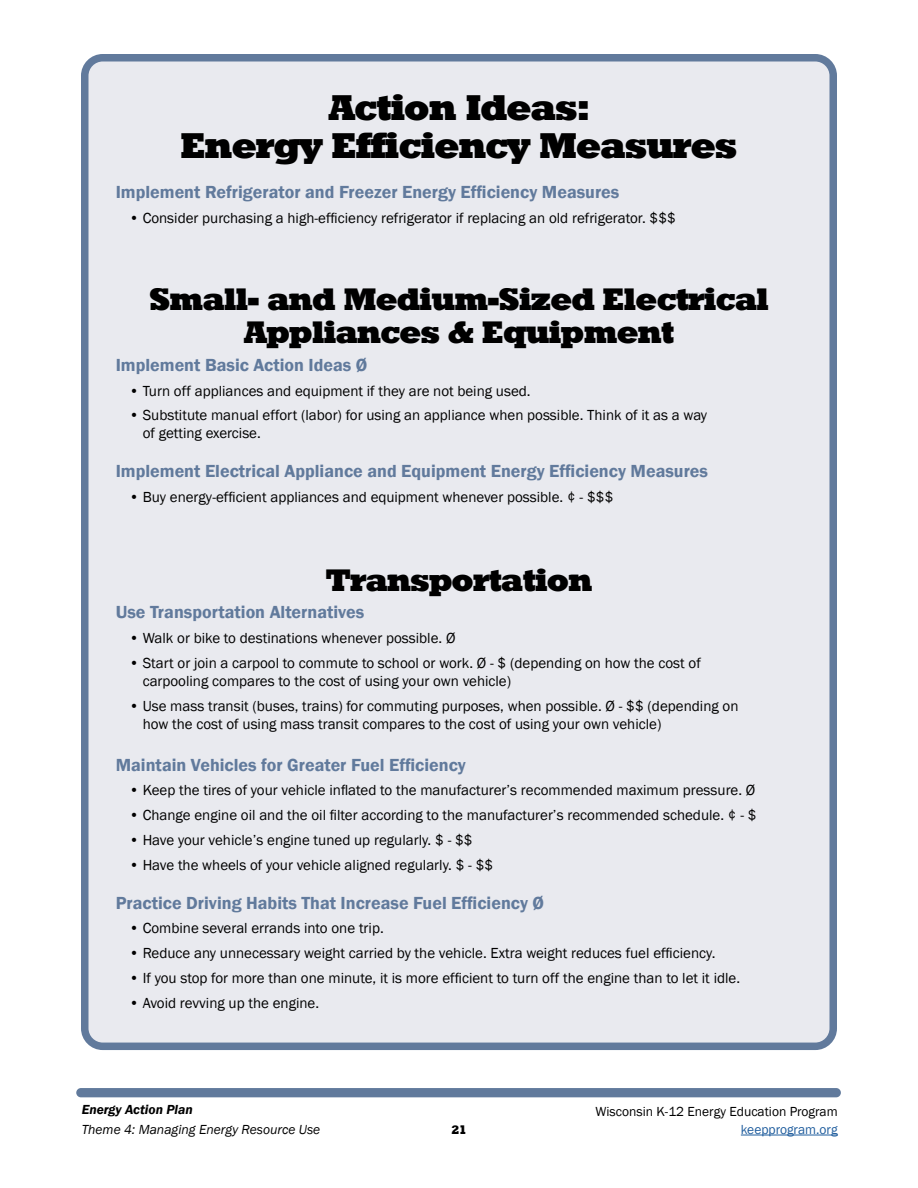
<style>
.page{position:relative;width:918px;height:1188px;background:#fff}
.page>*{position:absolute;margin:0;border:0;box-sizing:border-box;transform-origin:0 0}
.t1{font:34.5px/37.5px "Roland";color:#000;text-align:center}
.t2{font:30px/33px "Roland";color:#000;text-align:center}
.t3{font:600 18px "Franklin Gothic";color:#617a9c}
.t4{font:15px/18px "Franklin Gothic";color:#000}
.t5{font:13.5px "Franklin Gothic";color:#000}
.t6{font:italic 13.5px "Franklin Gothic";color:#000}
.t7{font:italic 600 13.5px "Franklin Gothic";color:#000}
.t8{font:13.5px "Franklin Gothic";color:#215e9e}
.t9{font:12px "Roland";color:#000}
</style>
<div class="page">
<div style="left:76px;top:1088px;width:765px;height:9px;background:#617a9c;border-radius:5px"></div>
<hr style="left:741px;top:1135px;width:97px;height:1px;background:#215e9e">
<div style="left:85px;top:58px;width:748px;height:988px;background:#e9eaef;border-radius:18px"></div>
<div style="left:81px;top:54px;width:756px;height:996px;border:8px solid #617a9c;border-radius:18px"></div>
<h1 class="t1" style="left:181px;top:90px;width:557px">Action Ideas:<br>Energy Efficiency Measures</h1>
<p class="t3" style="left:116px;top:181px;width:505px">Implement Refrigerator and Freezer Energy Efficiency Measures</p>
<p class="t4" style="left:129px;top:209px;width:548px">• Consider purchasing a high-efficiency refrigerator if replacing an old refrigerator. $$$</p>
<h2 class="t2" style="left:150px;top:284px;width:620px">Small- and Medium-Sized Electrical<br>Appliances &amp; Equipment</h2>
<p class="t3" style="left:116px;top:354px;width:253px">Implement Basic Action Ideas Ø</p>
<p class="t4" style="left:129px;top:382px;width:403px">• Turn off appliances and equipment if they are not being used.</p>
<p class="t4" style="left:143px;top:407px;width:566px;text-indent:-14px">• Substitute manual effort (labor) for using an appliance when possible. Think of it as a way of getting exercise.</p>
<p class="t3" style="left:116px;top:460px;width:594px">Implement Electrical Appliance and Equipment Energy Efficiency Measures</p>
<p class="t4" style="left:129px;top:488px;width:486px">• Buy energy-efficient appliances and equipment whenever possible. ¢ - $$$</p>
<h2 class="t2" style="left:326px;top:565px;width:267px">Transportation</h2>
<p class="t3" style="left:116px;top:601px;width:250px">Use Transportation Alternatives</p>
<p class="t4" style="left:129px;top:629px;width:328px">• Walk or bike to destinations whenever possible. Ø</p>
<p class="t4" style="left:143px;top:654px;width:560px;text-indent:-14px">• Start or join a carpool to commute to school or work. Ø - $ (depending on how the cost of carpooling compares to the cost of using your own vehicle)</p>
<p class="t4" style="left:143px;top:697px;width:597px;text-indent:-14px">• Use mass transit (buses, trains) for commuting purposes, when possible. Ø - $$ (depending on how the cost of using mass transit compares to the cost of using your own vehicle)</p>
<p class="t3" style="left:116px;top:754px;width:352px">Maintain Vehicles for Greater Fuel Efficiency</p>
<p class="t4" style="left:129px;top:782px;width:628px">• Keep the tires of your vehicle inflated to the manufacturer’s recommended maximum pressure. Ø</p>
<p class="t4" style="left:129px;top:806px;width:629px">• Change engine oil and the oil filter according to the manufacturer’s recommended schedule. ¢ - $</p>
<p class="t4" style="left:129px;top:831px;width:345px">• Have your vehicle’s engine tuned up regularly. $ - $$</p>
<p class="t4" style="left:129px;top:856px;width:366px">• Have the wheels of your vehicle aligned regularly. $ - $$</p>
<p class="t3" style="left:116px;top:892px;width:430px">Practice Driving Habits That Increase Fuel Efficiency Ø</p>
<p class="t4" style="left:129px;top:920px;width:256px">• Combine several errands into one trip.</p>
<p class="t4" style="left:129px;top:944px;width:588px">• Reduce any unnecessary weight carried by the vehicle. Extra weight reduces fuel efficiency.</p>
<p class="t4" style="left:129px;top:969px;width:613px">• If you stop for more than one minute, it is more efficient to turn off the engine than to let it idle.</p>
<p class="t4" style="left:129px;top:994px;width:192px">• Avoid revving up the engine.</p>
<p class="t7" style="left:82px;top:1101px;width:113px">Energy Action Plan</p>
<p class="t5" style="left:596px;top:1103px;width:244px">Wisconsin K-12 Energy Education Program</p>
<p class="t6" style="left:82px;top:1121px;width:240px">Theme 4: Managing Energy Resource Use</p>
<p class="t8" style="left:741px;top:1121px;width:98px">keepprogram.org</p>
<p class="t9" style="left:451px;top:1123px;width:17px">21</p>
</div>
